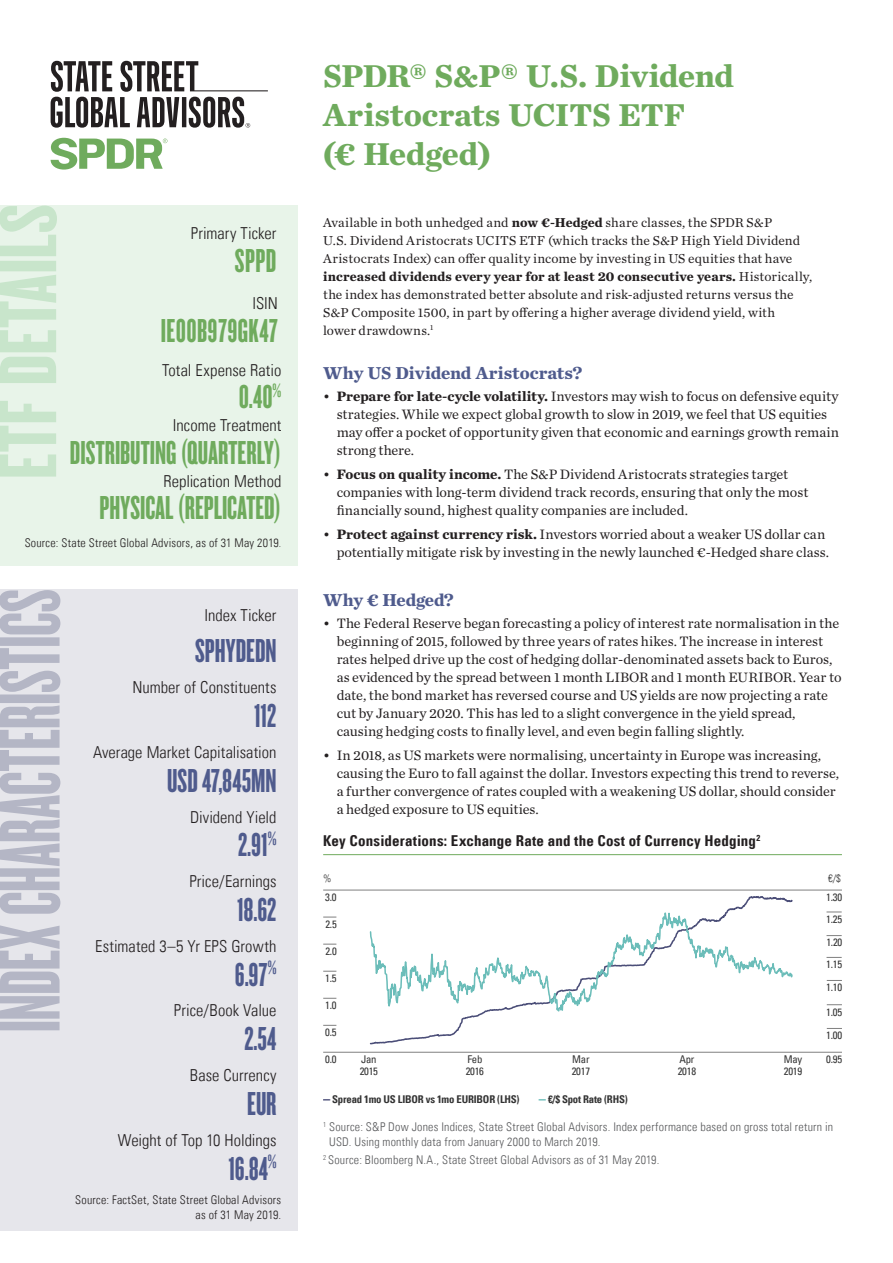
<style>
.page{position:relative;width:893px;height:1263px;background:#fff}
.page>*{position:absolute;margin:0;border:0;box-sizing:border-box;transform-origin:0 0}
.Charactersitic_-_Det{font:34.5px "Knockout 67 Full Bantamwt";color:#4f5b8d}
.Charactersitic_-_Det-2{font:34.5px "Knockout 67 Full Bantamwt";letter-spacing:.005em;color:#6fab5d}
.Characteristics_-_He{font:34.5px "Knockout 67 Full Bantamwt";letter-spacing:.015em;color:#6fab5d}
.Sub_Head_2{font:700 33px/39px "Chronicle Text G1";letter-spacing:-.01em;color:#6fab5d}
.Sub_Head_1{font:700 18px "Chronicle Text G1";letter-spacing:-.005em;color:#4f5b8d}
.Characteristics_-_He-2{font:16.5px "Univers Com 47 Light Cond";color:#231f20}
.Chart_Heading{font:15px "Univers Com 67 Bold Cond";letter-spacing:.01em;color:#231f20}
.t1{font:14.25px/18px "Chronicle Text G1";color:#231f20}
.Body_Text{font:13.5px/18px "Chronicle Text G1";letter-spacing:.01em;color:#231f20}
.Sources{font:12px/15px "Univers Com 47 Light Cond";letter-spacing:.02em;color:#57585a}
.Table_Left{font:12px/15px "Univers Com 47 Light Cond";letter-spacing:.02em;color:#231f20;text-align:right}
.t2{font:condensed 10.65px/12.3px "Univers Com 57";letter-spacing:-.02em;color:#333}
.t3{font:10.65px "Univers Com 67 Bold Cond";letter-spacing:-.02em;color:#333}
.t4{font:10.65px "Univers Com 47 Light Cond";color:#333}
.s1{font-size:10.5px}
.s2{font-weight:700}
.s3{font-family:"Bauhaus 93";color:#4b4e78}
.s4{font-family:"Bauhaus 93";color:#6bbdb9}
</style>
<div class="page">
<div style="left:0;top:205px;width:298px;height:361px;background:#e8f4e9"></div>
<svg style="left:51px;top:138px;width:116px;height:32px"></svg>
<svg style="left:51px;top:61px;width:217px;height:67px"></svg>
<svg style="left:0;top:206px;width:57px;height:271px"></svg>
<div style="left:0;top:589px;width:298px;height:642px;background:#e6e6eb"></div>
<hr style="left:323px;top:854px;width:519px;height:1px;background:#6fab5d">
<hr style="left:323px;top:890px;width:519px;height:1px;background:#808080">
<svg style="left:323px;top:944px;width:13px;height:1px"></svg>
<svg style="left:323px;top:917px;width:13px;height:1px"></svg>
<svg style="left:323px;top:971px;width:13px;height:1px"></svg>
<svg style="left:323px;top:998px;width:13px;height:1px"></svg>
<svg style="left:323px;top:1025px;width:13px;height:1px"></svg>
<hr style="left:323px;top:1052px;width:519px;height:1px;background:#808080">
<svg style="left:826px;top:957px;width:16px;height:1px"></svg>
<svg style="left:826px;top:935px;width:16px;height:1px"></svg>
<svg style="left:826px;top:912px;width:16px;height:1px"></svg>
<svg style="left:827px;top:980px;width:15px;height:1px"></svg>
<svg style="left:827px;top:1004px;width:15px;height:1px"></svg>
<svg style="left:827px;top:1028px;width:15px;height:1px"></svg>
<svg style="left:369px;top:896px;width:424px;height:149px"></svg>
<svg style="left:0;top:590px;width:60px;height:440px"></svg>
<p class="Characteristics_-_He-2" style="left:191px;top:223px;width:87px">Primary Ticker</p>
<p class="Characteristics_-_He" style="left:235px;top:240px;width:43px">SPPD</p>
<p class="Characteristics_-_He-2" style="left:252px;top:294px;width:27px">ISIN</p>
<p class="Characteristics_-_He" style="left:161px;top:311px;width:119px">IE00B979GK47</p>
<p class="Characteristics_-_He-2" style="left:162px;top:360px;width:121px">Total Expense Ratio</p>
<p class="Charactersitic_-_Det-2" style="left:239px;top:376px;width:44px">0.40<sup>%</sup></p>
<p class="Characteristics_-_He-2" style="left:173px;top:416px;width:110px">Income Treatment</p>
<p class="Charactersitic_-_Det-2" style="left:70px;top:432px;width:213px">DISTRIBUTING (QUARTERLY)</p>
<p class="Characteristics_-_He-2" style="left:163px;top:471px;width:119px">Replication Method</p>
<p class="Charactersitic_-_Det-2" style="left:100px;top:488px;width:183px">PHYSICAL (REPLICATED)</p>
<p class="Table_Left" style="left:25px;top:535px;width:258px">Source: State Street Global Advisors, as of 31 May 2019<span class="s1">.</span></p>
<p class="Characteristics_-_He-2" style="left:205px;top:605px;width:73px">Index Ticker</p>
<p class="Charactersitic_-_Det" style="left:195px;top:631px;width:83px">SPHYDEDN</p>
<p class="Characteristics_-_He-2" style="left:132px;top:677px;width:145px">Number of Constituents</p>
<p class="Charactersitic_-_Det" style="left:254px;top:695px;width:24px">112</p>
<p class="Characteristics_-_He-2" style="left:93px;top:742px;width:185px">Average Market Capitalisation</p>
<p class="Charactersitic_-_Det" style="left:167px;top:760px;width:111px">USD 47,845MN</p>
<p class="Characteristics_-_He-2" style="left:190px;top:807px;width:88px">Dividend Yield</p>
<p class="Charactersitic_-_Det" style="left:238px;top:825px;width:40px">2.91<sup>%</sup></p>
<p class="Characteristics_-_He-2" style="left:189px;top:871px;width:89px">Price/Earnings</p>
<p class="Charactersitic_-_Det" style="left:237px;top:889px;width:41px">18.62</p>
<p class="Characteristics_-_He-2" style="left:95px;top:936px;width:183px">Estimated 3–5 Yr EPS Growth</p>
<p class="Charactersitic_-_Det" style="left:235px;top:954px;width:43px">6.97<sup>%</sup></p>
<p class="Characteristics_-_He-2" style="left:174px;top:1001px;width:104px">Price/Book Value</p>
<p class="Charactersitic_-_Det" style="left:244px;top:1019px;width:34px">2.54</p>
<p class="Characteristics_-_He-2" style="left:190px;top:1065px;width:88px">Base Currency</p>
<p class="Charactersitic_-_Det" style="left:247px;top:1083px;width:31px">EUR</p>
<p class="Characteristics_-_He-2" style="left:118px;top:1130px;width:160px">Weight of Top 10 Holdings</p>
<p class="Charactersitic_-_Det" style="left:228px;top:1148px;width:49px">16.84<sup>%</sup></p>
<p class="Table_Left" style="left:75px;top:1192px;width:207px">Source: FactSet, State Street Global Advisors as of 31 May 2019.</p>
<p class="Sub_Head_2" style="left:323px;top:55px;width:412px">SPDR® S&amp;P® U.S. Dividend<br>Aristocrats UCITS ETF<br>(€ Hedged)</p>
<p class="Body_Text" style="left:323px;top:213px;width:490px">Available in both unhedged and <span class="s2">now €-Hedged</span> share classes, the SPDR S&amp;P<br>U.S. Dividend Aristocrats UCITS ETF (which tracks the S&amp;P High Yield Dividend Aristocrats Index) can offer quality income by investing in US equities that have <span class="s2">increased dividends every year for at least 20 consecutive years.</span> Historically, the index has demonstrated better absolute and risk-adjusted returns versus the S&amp;P Composite 1500, in part by offering a higher average dividend yield, with<br>lower drawdowns.<sup>1</sup></p>
<p class="Sub_Head_1" style="left:323px;top:358px;width:261px">Why US Dividend Aristocrats?</p>
<p class="t1" style="left:337px;top:387px;width:504px;text-indent:-14px">• <span class="s2">Prepare for late-cycle volatility.</span> Investors may wish to focus on defensive equity strategies. While we expect global growth to slow in 2019, we feel that US equities may offer a pocket of opportunity given that economic and earnings growth remain strong there.</p>
<p class="t1" style="left:337px;top:465px;width:473px;text-indent:-14px">• <span class="s2">Focus on quality income.</span> The S&amp;P Dividend Aristocrats strategies target companies with long-term dividend track records, ensuring that only the most financially sound, highest quality companies are included.</p>
<p class="t1" style="left:323px;top:525px;width:507px;text-align:right">• <span class="s2">Protect against currency risk.</span> Investors worried about a weaker US dollar can potentially mitigate risk by investing in the newly launched €-Hedged share class.</p>
<p class="Sub_Head_1" style="left:323px;top:585px;width:132px">Why € Hedged?</p>
<p class="t1" style="left:337px;top:614px;width:507px;text-indent:-14px">• The Federal Reserve began forecasting a policy of interest rate normalisation in the beginning of 2015, followed by three years of rates hikes. The increase in interest rates helped drive up the cost of hedging dollar-denominated assets back to Euros, as evidenced by the spread between 1 month LIBOR and 1 month EURIBOR. Year to date, the bond market has reversed course and US yields are now projecting a rate cut by January 2020. This has led to a slight convergence in the yield spread, causing hedging costs to finally level, and even begin falling slightly.</p>
<p class="t1" style="left:337px;top:746px;width:504px;text-indent:-14px">• In 2018, as US markets were normalising, uncertainty in Europe was increasing, causing the Euro to fall against the dollar. Investors expecting this trend to reverse, a further convergence of rates coupled with a weakening US dollar, should consider a hedged exposure to US equities.</p>
<p class="Chart_Heading" style="left:323px;top:831px;width:439px">Key Considerations: Exchange Rate and the Cost of Currency Hedging<sup>2</sup></p>
<p class="t4" style="left:323px;top:872px;width:10px">%</p>
<p class="t4" style="left:828px;top:872px;width:14px">€/$</p>
<p class="t2" style="left:325px;top:891px;width:13px">3.0</p>
<p class="t2" style="left:325px;top:918px;width:13px">2.5</p>
<p class="t2" style="left:325px;top:945px;width:13px">2.0</p>
<p class="t2" style="left:325px;top:972px;width:13px">1.5</p>
<p class="t2" style="left:325px;top:999px;width:13px">1.0</p>
<p class="t2" style="left:325px;top:1026px;width:13px">0.5</p>
<p class="t2" style="left:325px;top:1053px;width:13px">0.0</p>
<p class="t2" style="left:360px;top:1053px;width:20px">Jan<br>2015</p>
<p class="t2" style="left:466px;top:1053px;width:20px">Feb<br>2016</p>
<p class="t2" style="left:572px;top:1053px;width:20px">Mar<br>2017</p>
<p class="t2" style="left:678px;top:1053px;width:20px">Apr<br>2018</p>
<p class="t2" style="left:784px;top:1053px;width:20px">May<br>2019</p>
<p class="t3" style="left:323px;top:1093px;width:198px"><span class="s3">—</span> Spread 1mo US LIBOR vs 1mo EURIBOR (LHS)</p>
<p class="t3" style="left:539px;top:1093px;width:90px"><span class="s4">—</span> €/$ Spot Rate (RHS)</p>
<p class="t2" style="left:826px;top:891px;width:17px">1.30</p>
<p class="t2" style="left:826px;top:913px;width:17px">1.25</p>
<p class="t2" style="left:826px;top:936px;width:17px">1.20</p>
<p class="t2" style="left:826px;top:958px;width:17px">1.15</p>
<p class="t2" style="left:826px;top:981px;width:17px">1.10</p>
<p class="t2" style="left:826px;top:1005px;width:17px">1.05</p>
<p class="t2" style="left:826px;top:1029px;width:17px">1.00</p>
<p class="t2" style="left:826px;top:1053px;width:17px">0.95</p>
<p class="Sources" style="left:329px;top:1120px;width:505px;text-indent:-6px"><sup>1</sup> Source: S&amp;P Dow Jones Indices, State Street Global Advisors. Index performance based on gross total return in<br>USD. Using monthly data from January 2000 to March 2019.</p>
<p class="Sources" style="left:323px;top:1152px;width:338px"><sup>2</sup> Source: Bloomberg N.A., State Street Global Advisors as of 31 May 2019.</p>
</div>
